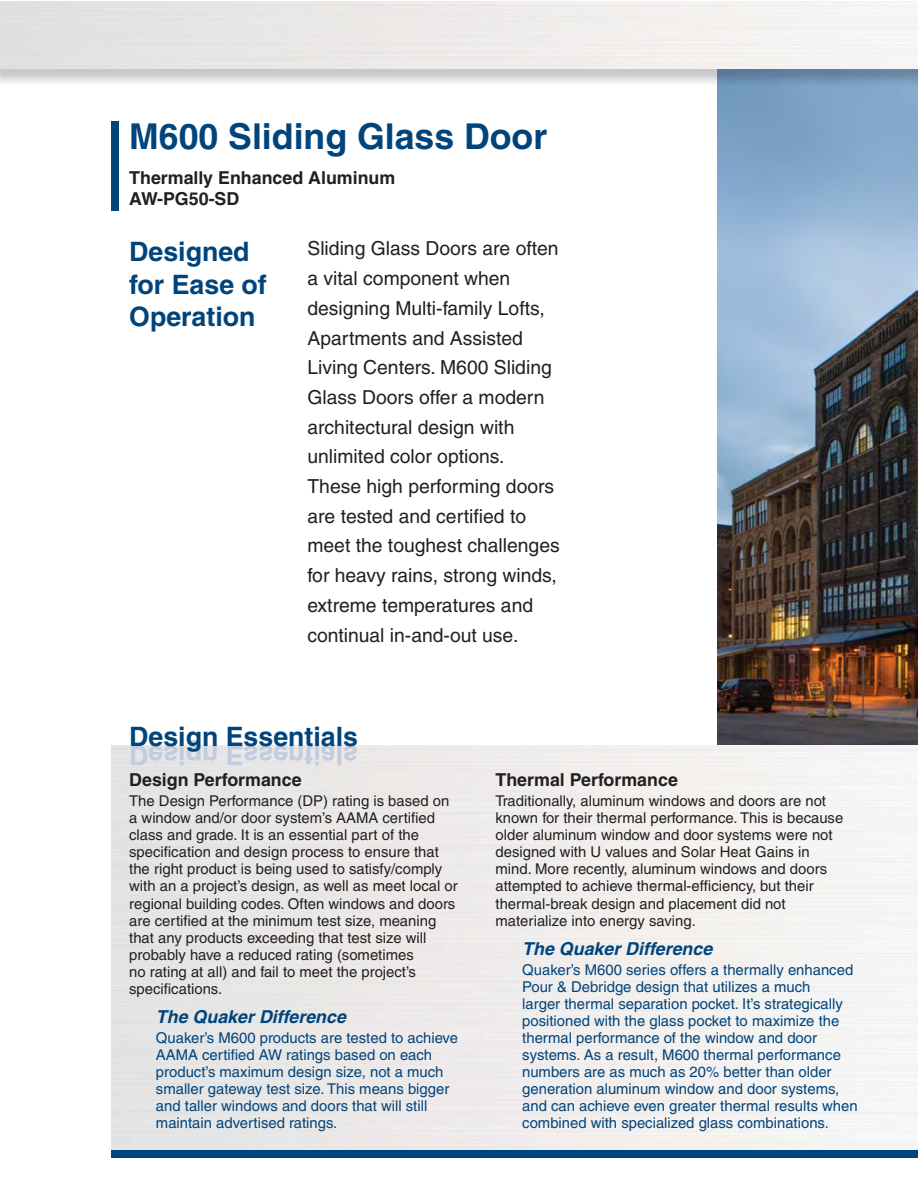
<style>
.page{position:relative;width:918px;height:1188px;background:#fff}
.page>*{position:absolute;margin:0;border:0;box-sizing:border-box;transform-origin:0 0}
.t1{font:700 35.7px "Helvetica";color:#00447c}
.t2{font:700 26.7px/32.7px "Helvetica";color:#00447c}
.t3{font:19.35px/29.7px "Helvetica";color:#231f20}
.t4{font:700 17.85px/21.5px "Helvetica";color:#231f20}
.t5{font:italic 700 17.85px "Helvetica";color:#00447c}
.t6{font:14.85px/17.1px "Helvetica";color:#231f20}
.t7{font:14.85px/17.1px "Helvetica";color:#00447c}
</style>
<div class="page">
<img style="left:717px;top:87px;width:201px;height:659px">
<div style="left:111px;top:1150px;width:807px;height:8px;background:#00447c"></div>
<div style="left:111px;top:122px;width:8px;height:89px;background:#00447c"></div>
<img style="left:0;top:68px;width:918px;height:19px">
<div style="left:131px;top:745px;width:226px;height:20px;background:#e7e7e6"></div>
<h1 class="t1" style="left:129px;top:124px;width:420px">M600 Sliding Glass Door</h1>
<p class="t4" style="left:129px;top:169px;width:268px">Thermally Enhanced Aluminum<br>AW-PG50-SD</p>
<h2 class="t2" style="left:129px;top:238px;width:139px">Designed for Ease of<br>Operation</h2>
<p class="t3" style="left:307px;top:236px;width:254px">Sliding Glass Doors are often a vital component when designing Multi-family Lofts,<br>Apartments and Assisted<br>Living Centers. M600 Sliding<br>Glass Doors offer a modern architectural design with unlimited color options.<br>These high performing doors are tested and certified to meet the toughest challenges for heavy rains, strong winds, extreme temperatures and continual in-and-out use.</p>
<p class="t4" style="left:129px;top:771px;width:174px">Design Performance</p>
<p class="t6" style="left:129px;top:794px;width:330px">The Design Performance (DP) rating is based on a window and/or door system’s AAMA certified class and grade. It is an essential part of the specification and design process to ensure that the right product is being used to satisfy/comply with an a project’s design, as well as meet local or regional building codes. Often windows and doors are certified at the minimum test size, meaning that any products exceeding that test size will probably have a reduced rating (sometimes<br>no rating at all) and fail to meet the project’s specifications.</p>
<p class="t5" style="left:156px;top:1010px;width:192px">The Quaker Difference</p>
<p class="t7" style="left:156px;top:1031px;width:303px">Quaker’s M600 products are tested to achieve AAMA certified AW ratings based on each product’s maximum design size, not a much smaller gateway test size. This means bigger and taller windows and doors that will still maintain advertised ratings.</p>
<p class="t4" style="left:496px;top:771px;width:184px">Thermal Performance</p>
<p class="t6" style="left:496px;top:794px;width:349px">Traditionally, aluminum windows and doors are not known for their thermal performance. This is because older aluminum window and door systems were not designed with U values and Solar Heat Gains in mind. More recently, aluminum windows and doors attempted to achieve thermal-efficiency, but their thermal-break design and placement did not materialize into energy saving.</p>
<p class="t5" style="left:522px;top:942px;width:192px">The Quaker Difference</p>
<p class="t7" style="left:522px;top:962px;width:337px">Quaker’s M600 series offers a thermally enhanced Pour &amp; Debridge design that utilizes a much<br>larger thermal separation pocket. It’s strategically positioned with the glass pocket to maximize the thermal performance of the window and door systems. As a result, M600 thermal performance numbers are as much as 20% better than older generation aluminum window and door systems, and can achieve even greater thermal results when combined with specialized glass combinations.</p>
</div>
